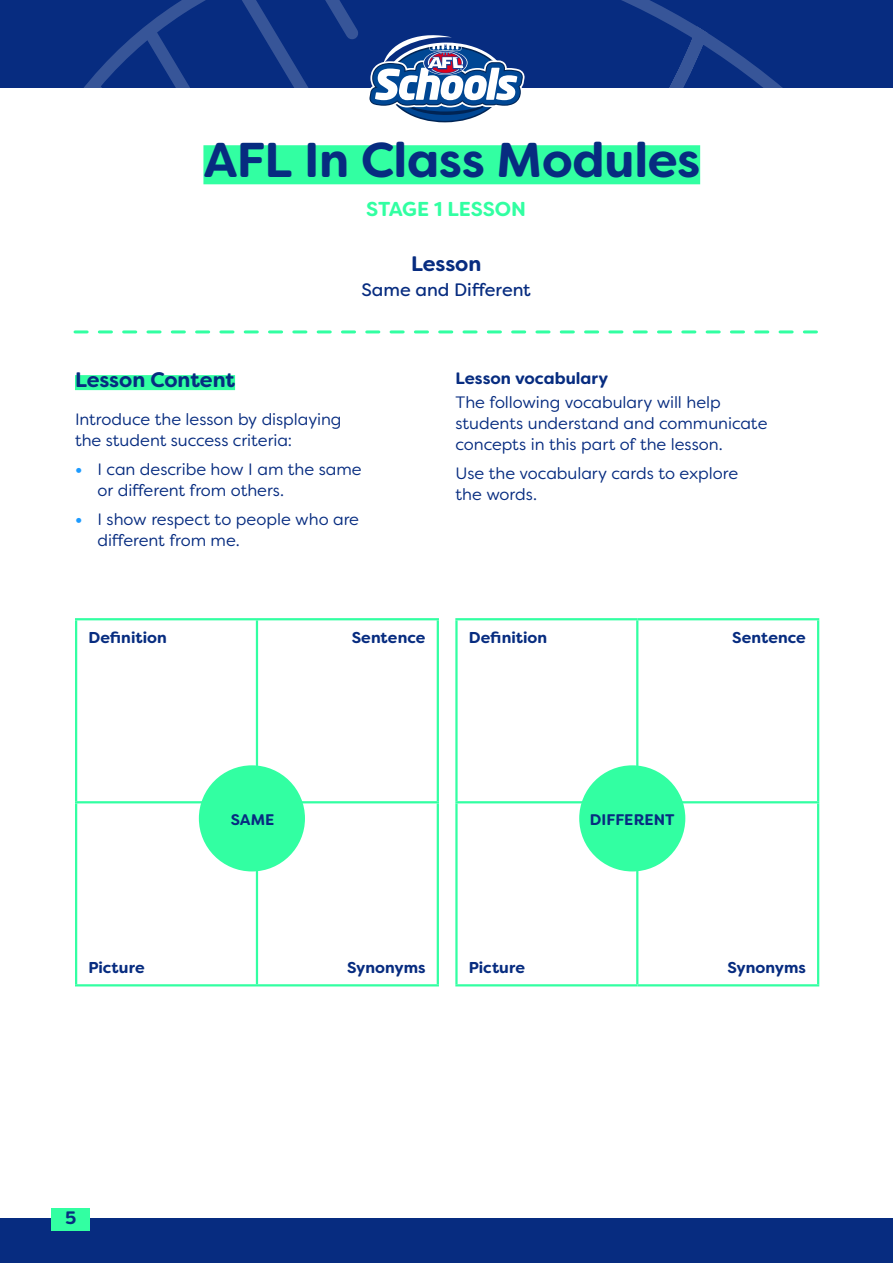
<style>
.page{position:relative;width:893px;height:1263px;background:#fff}
.page>*{position:absolute;margin:0;border:0;box-sizing:border-box;transform-origin:0 0}
.t1{font:700 48.9px "Filson Soft";letter-spacing:-.005em;color:#072c80}
.t2{font:700 21px "Filson Soft";letter-spacing:-.005em;color:#072c80}
.t3{font:700 20.1px "Filson Soft";letter-spacing:-.005em;color:#32ffa2}
.t4{font:18px "Filson Soft";letter-spacing:-.005em;color:#072c80}
.t5{font:700 18px "Filson Soft";color:#072c80}
.t6{font:16.5px/21px "Filson Soft";color:#072c80}
.t7{font:700 16.5px "Filson Soft";letter-spacing:.005em;color:#072c80}
.t8{font:700 15.75px "Filson Soft";letter-spacing:.005em;color:#072c80}
.t9{font:700 15.3px "Filson Soft";letter-spacing:.005em;color:#072c80}
.s1{font-weight:700;font-size:18px;color:#1d9bff}
</style>
<div class="page">
<div style="left:0;top:1218px;width:893px;height:45px;background:#072c80"></div>
<svg style="left:0;top:0;width:893px;height:88px;background:#0b3082"></svg>
<svg style="left:368px;top:35px;width:157px;height:88px"></svg>
<div style="left:52px;top:1208px;width:38px;height:22px;background:#32ffa2"></div>
<div style="left:203px;top:145px;width:497px;height:39px;background:#32ffa2"></div>
<svg style="left:75px;top:330px;width:741px;height:3px"></svg>
<div style="left:75px;top:375px;width:160px;height:15px;background:#32ffa2"></div>
<svg style="left:77px;top:620px;width:360px;height:364px"></svg>
<hr style="left:75px;top:618px;width:182px;height:2px;background:#32ffa2">
<hr style="left:75px;top:620px;width:2px;height:181px;background:#32ffa2">
<hr style="left:257px;top:618px;width:182px;height:2px;background:#32ffa2">
<hr style="left:256px;top:620px;width:2px;height:181px;background:#32ffa2">
<hr style="left:437px;top:620px;width:2px;height:181px;background:#32ffa2">
<hr style="left:75px;top:801px;width:182px;height:2px;background:#32ffa2">
<hr style="left:75px;top:803px;width:2px;height:181px;background:#32ffa2">
<hr style="left:257px;top:801px;width:182px;height:2px;background:#32ffa2">
<hr style="left:256px;top:803px;width:2px;height:181px;background:#32ffa2">
<hr style="left:437px;top:803px;width:2px;height:181px;background:#32ffa2">
<hr style="left:75px;top:984px;width:182px;height:2px;background:#32ffa2">
<hr style="left:257px;top:984px;width:182px;height:2px;background:#32ffa2">
<svg style="left:458px;top:620px;width:359px;height:364px"></svg>
<hr style="left:455px;top:618px;width:182px;height:2px;background:#32ffa2">
<hr style="left:455px;top:620px;width:3px;height:181px;background:#32ffa2">
<hr style="left:637px;top:618px;width:182px;height:2px;background:#32ffa2">
<hr style="left:636px;top:620px;width:2px;height:181px;background:#32ffa2">
<hr style="left:817px;top:620px;width:2px;height:181px;background:#32ffa2">
<hr style="left:455px;top:801px;width:182px;height:2px;background:#32ffa2">
<hr style="left:455px;top:803px;width:3px;height:181px;background:#32ffa2">
<hr style="left:637px;top:801px;width:182px;height:2px;background:#32ffa2">
<hr style="left:636px;top:803px;width:2px;height:181px;background:#32ffa2">
<hr style="left:817px;top:803px;width:2px;height:181px;background:#32ffa2">
<hr style="left:455px;top:984px;width:182px;height:2px;background:#32ffa2">
<hr style="left:637px;top:984px;width:182px;height:2px;background:#32ffa2">
<div style="left:199px;top:765px;width:106px;height:106px;background:#32ffa2;border-radius:50%"></div>
<div style="left:579px;top:765px;width:106px;height:106px;background:#32ffa2;border-radius:50%"></div>
<h1 class="t1" style="left:203px;top:128px;width:498px">AFL In Class Modules</h1>
<p class="t3" style="left:366px;top:196px;width:161px">STAGE 1 LESSON</p>
<p class="t2" style="left:411px;top:250px;width:72px">Lesson</p>
<p class="t4" style="left:361px;top:278px;width:171px">Same and Different</p>
<p class="t2" style="left:75px;top:366px;width:162px">Lesson Content</p>
<p class="t6" style="left:75px;top:408px;width:268px">Introduce the lesson by displaying the student success criteria:</p>
<p class="t6" style="left:98px;top:459px;width:266px;text-indent:-22px"><span class="s1">•</span> I can describe how I am the same or different from others.</p>
<p class="t6" style="left:98px;top:509px;width:263px;text-indent:-22px"><span class="s1">•</span> I show respect to people who are different from me.</p>
<p class="t7" style="left:455px;top:367px;width:154px">Lesson vocabulary</p>
<p class="t6" style="left:455px;top:391px;width:314px">The following vocabulary will help students understand and communicate concepts in this part of the lesson.</p>
<p class="t6" style="left:455px;top:463px;width:284px">Use the vocabulary cards to explore the words.</p>
<p class="t8" style="left:88px;top:627px;width:80px">Definition</p>
<p class="t8" style="left:352px;top:627px;width:75px">Sentence</p>
<p class="t8" style="left:469px;top:627px;width:80px">Definition</p>
<p class="t8" style="left:732px;top:627px;width:75px">Sentence</p>
<p class="t9" style="left:231px;top:810px;width:45px">SAME</p>
<p class="t9" style="left:590px;top:810px;width:86px">DIFFERENT</p>
<p class="t8" style="left:88px;top:957px;width:58px">Picture</p>
<p class="t8" style="left:347px;top:957px;width:80px">Synonyms</p>
<p class="t8" style="left:469px;top:957px;width:58px">Picture</p>
<p class="t8" style="left:727px;top:957px;width:80px">Synonyms</p>
<p class="t5" style="left:65px;top:1206px;width:13px">5</p>
</div>
